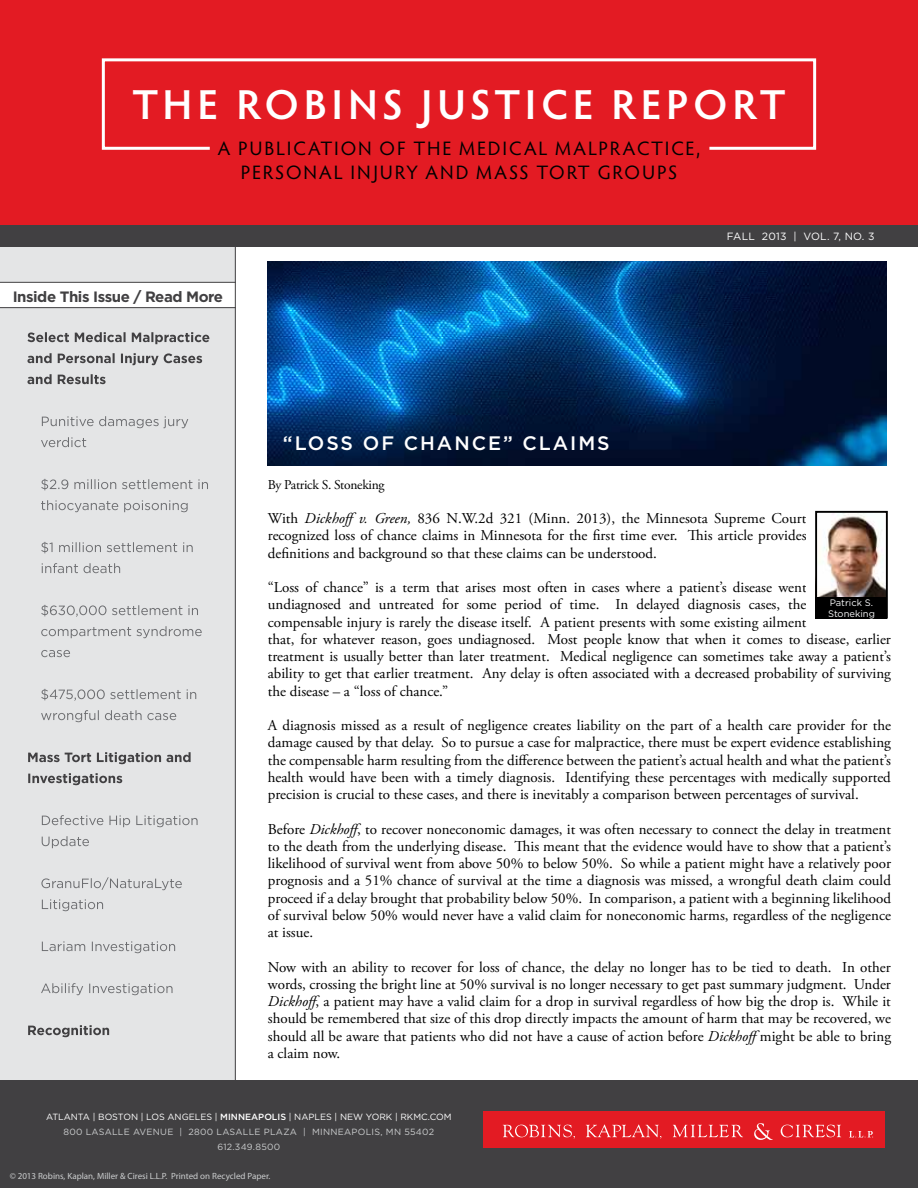
<style>
.page{position:relative;width:918px;height:1188px;background:#fff}
.page>*{position:absolute;margin:0;border:0;box-sizing:border-box;transform-origin:0 0}
.t1{font:600 42px "Hypatia Sans Pro";letter-spacing:.105em;color:#fff}
.t2{font:19.5px/23.4px "Hypatia Sans Pro";letter-spacing:.1em;color:#000;text-align:center}
.t3{font:500 19.5px "Gotham HTF";letter-spacing:.1em;color:#fff}
.t4{font:15px/17.2px "Adobe Garamond Pro";color:#000;text-align:justify}
.t5{font:700 15px "Gotham HTF";letter-spacing:-.03em;color:#414042}
.t6{font:13.5px "Adobe Garamond Pro";letter-spacing:-.03em;color:#000}
.t7{font:10.5px "Gotham HTF";letter-spacing:.02em;color:#fff}
.t8{font:9.45px/11.2px "Gotham HTF";color:#f7f8f9}
.t9{font:9px/15px "Gotham HTF";color:#fff}
.t10{font:9px "Myriad Pro";color:#cbcdce}
.t11{font:9px "Gotham HTF";letter-spacing:.03em;color:#cbcdce}
.s1{font-style:italic}
.s2{font-weight:500}
.s3{color:#cbcdce}
</style>
<div class="page">
<div style="left:0;top:123px;width:235px;height:1009px;background:#e4e5e6"></div>
<div style="left:0;top:283px;width:235px;height:24px;background:#fff"></div>
<svg style="left:28px;top:1025px;width:81px;height:12px"></svg>
<svg style="left:41px;top:983px;width:132px;height:12px"></svg>
<svg style="left:42px;top:941px;width:133px;height:12px"></svg>
<svg style="left:42px;top:899px;width:61px;height:12px"></svg>
<svg style="left:41px;top:877px;width:141px;height:13px"></svg>
<svg style="left:42px;top:836px;width:47px;height:12px"></svg>
<svg style="left:42px;top:815px;width:156px;height:12px"></svg>
<svg style="left:28px;top:773px;width:94px;height:12px"></svg>
<svg style="left:28px;top:752px;width:163px;height:12px"></svg>
<svg style="left:41px;top:710px;width:135px;height:12px"></svg>
<svg style="left:41px;top:689px;width:155px;height:12px"></svg>
<svg style="left:41px;top:650px;width:29px;height:7px"></svg>
<svg style="left:41px;top:626px;width:161px;height:12px"></svg>
<svg style="left:41px;top:605px;width:157px;height:12px"></svg>
<svg style="left:42px;top:563px;width:78px;height:10px"></svg>
<svg style="left:41px;top:542px;width:152px;height:11px"></svg>
<svg style="left:41px;top:500px;width:147px;height:12px"></svg>
<svg style="left:41px;top:479px;width:167px;height:11px"></svg>
<svg style="left:41px;top:437px;width:45px;height:10px"></svg>
<svg style="left:42px;top:416px;width:146px;height:12px"></svg>
<svg style="left:27px;top:374px;width:79px;height:10px"></svg>
<svg style="left:27px;top:353px;width:175px;height:12px"></svg>
<svg style="left:27px;top:332px;width:182px;height:12px"></svg>
<img style="left:268px;top:261px;width:618px;height:205px">
<div style="left:0;top:0;width:918px;height:225px;background:#e31b23"></div>
<div style="left:0;top:1080px;width:918px;height:108px;background:#414042"></div>
<div style="left:484px;top:1111px;width:401px;height:37px;background:#e31b23"></div>
<svg style="left:754px;top:1123px;width:19px;height:17px"></svg>
<svg style="left:849px;top:1131px;width:24px;height:7px"></svg>
<svg style="left:503px;top:1124px;width:72px;height:15px"></svg>
<svg style="left:586px;top:1125px;width:75px;height:14px"></svg>
<svg style="left:673px;top:1124px;width:70px;height:13px"></svg>
<svg style="left:781px;top:1124px;width:60px;height:13px"></svg>
<div style="left:0;top:225px;width:918px;height:22px;background:#414042"></div>
<svg style="left:101px;top:58px;width:716px;height:92px"></svg>
<img style="left:818px;top:514px;width:67px;height:83px">
<div style="left:815px;top:511px;width:73px;height:108px;border:2px solid #000"></div>
<div style="left:816px;top:597px;width:71px;height:22px;background:#000"></div>
<hr style="left:235px;top:244px;width:1px;height:836px;background:#414042">
<hr style="left:0;top:307px;width:236px;height:1px;background:#414042">
<hr style="left:0;top:282px;width:236px;height:1px;background:#414042">
<h1 class="t1" style="left:132px;top:76px;width:655px">THE ROBINS JUSTICE REPORT</h1>
<h2 class="t2" style="left:218px;top:137px;width:484px">A PUBLICATION OF THE MEDICAL MALPRACTICE,<br>PERSONAL INJURY AND MASS TORT GROUPS</h2>
<p class="t5" style="left:13px;top:288px;width:212px">Inside This Issue / Read More</p>
<p class="t7" style="left:727px;top:231px;width:22px">FALL</p>
<p class="t7" style="left:762px;top:231px;width:114px">2013 | VOL. 7, N O. 3</p>
<h2 class="t3" style="left:283px;top:432px;width:27px">“LOSS</h2>
<h2 class="t3" style="left:363px;top:432px;width:189px">OF CHANCE” CLAI</h2>
<h2 class="t3" style="left:578px;top:432px;width:31px">MS</h2>
<p class="t6" style="left:268px;top:477px;width:118px">By Patrick S. Stoneking</p>
<p class="t4" style="left:268px;top:510px;width:540px">With <span class="s1">Dickhoffv. Green,</span> 836 N.W.2d 321 (Minn. 2013), the Minnesota Supreme Court recognized loss of chance claims in Minnesota for the first time ever. This article provides definitions and background so that these claims can be understood.</p>
<p class="t4" style="left:268px;top:579px;width:625px;text-align:left">“Loss of chance” is a term that arises most often in cases where a patient’s disease went<br>undiagnosed and untreated for some period of time. In delayed diagnosis cases, the<br>compensable injury is rarely the disease itself. A patient presents with some existing ailment<br>that, for whatever reason, goes undiagnosed. Most people know that when it comes to disease, earlier treatment is usually better than later treatment. Medical negligence can sometimes take away a patient’s ability to get that earlier treatment. Any delay is often associated with a decreased probability of surviving the disease – a “loss of chance.”</p>
<p class="t4" style="left:268px;top:717px;width:625px">A diagnosis missed as a result of negligence creates liability on the part of a health care provider for the damage caused by that delay. So to pursue a case for malpractice, there must be expert evidence establishing the compensable harm resulting from the difference between the patient’s actual health and what the patient’s health would have been with a timely diagnosis. Identifying these percentages with medically supported precision is crucial to these cases, and there is inevitably a comparison between percentages of survival.</p>
<p class="t4" style="left:268px;top:821px;width:625px">Before <span class="s1">Dickhoff</span>, to recover noneconomic damages, it was often necessary to connect the delay in treatment to the death from the underlying disease. This meant that the evidence would have to show that a patient’s likelihood of survival went from above 50% to below 50%. So while a patient might have a relatively poor prognosis and a 51% chance of survival at the time a diagnosis was missed, a wrongful death claim could proceed if a delay brought that probability below 50%. In comparison, a patient with a beginning likelihood of survival below 50% would never have a valid claim for noneconomic harms, regardless of the negligence at issue.</p>
<p class="t4" style="left:268px;top:959px;width:625px">Now with an ability to recover for loss of chance, the delay no longer has to be tied to death. In other words, crossing the bright line at 50% survival is no longer necessary to get past summary judgment. Under <span class="s1">Dickhoff</span>, a patient may have a valid claim for a drop in survival regardless of how big the drop is. While it should be remembered that size of this drop directly impacts the amount of harm that may be recovered, we should all be aware that patients who did not have a cause of action before <span class="s1">Dickhoff</span>might be able to bring a claim now.</p>
<p class="t8" style="left:828px;top:597px;width:48px">PATRICK S.<br>STONEKING</p>
<p class="t9" style="left:63px;top:1109px;width:390px;text-indent:-17px">ATLANTA | BOSTON | LOS ANGELES | <span class="s2">MINNEAPOLIS</span> | NAPLES | N EW YORK | RKMC.COM<br><span class="s3">800 LASA</span></p>
<p class="t11" style="left:112px;top:1127px;width:112px">LLE AVENUE | 2800 LASA</p>
<p class="t11" style="left:243px;top:1127px;width:151px">LLE PLAZA | M INNEAPOLIS, MN</p>
<p class="t11" style="left:404px;top:1127px;width:31px">55402</p>
<p class="t11" style="left:217px;top:1142px;width:64px">612.349.8500</p>
<p class="t10" style="left:10px;top:1171px;width:262px">© 2013 Robins, Kaplan, Miller &amp; Ciresi L.L.P. Printed on Recycled Paper.</p>
</div>
